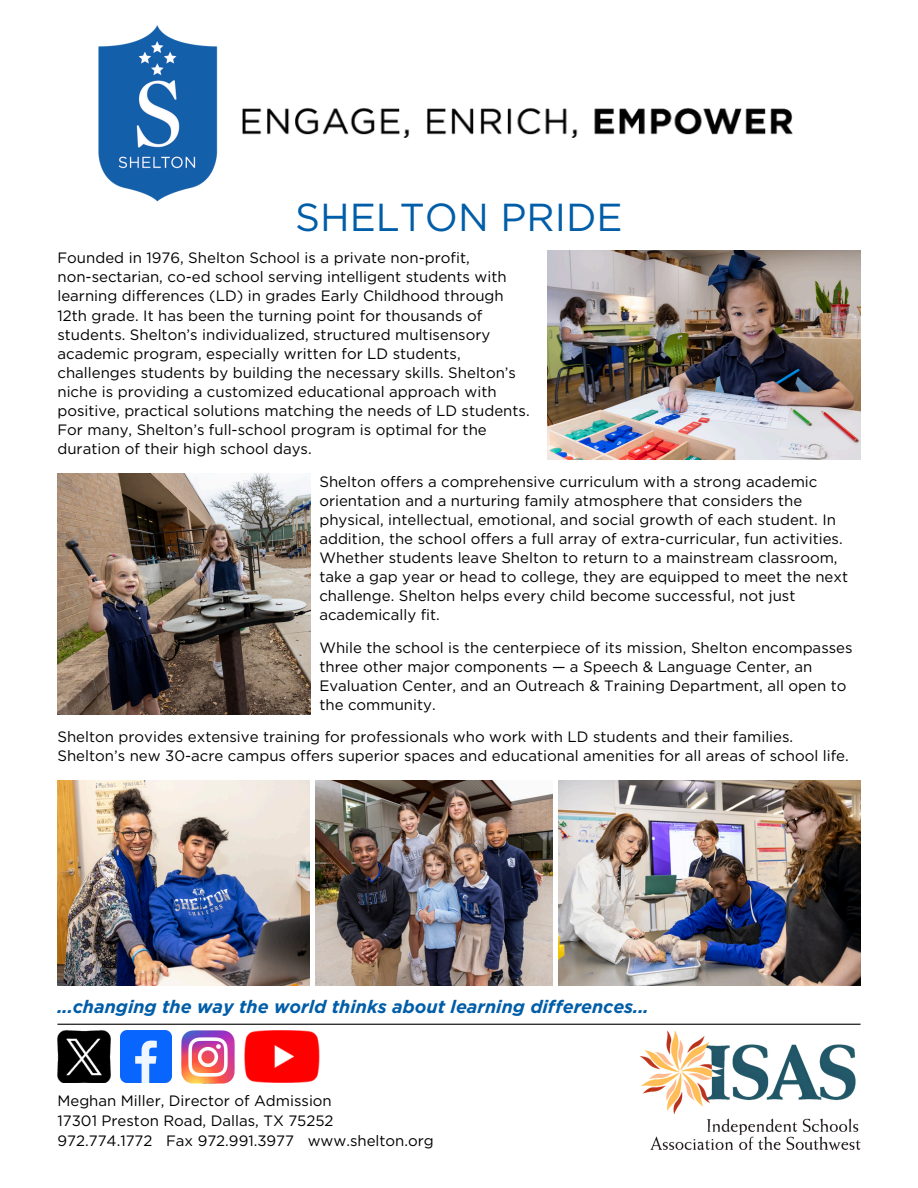
<style>
.page{position:relative;width:918px;height:1188px;background:#fff}
.page>*{position:absolute;margin:0;border:0;box-sizing:border-box;transform-origin:0 0}
.t1{font:39px "Gotham";color:#005da8}
.t2{font:italic 700 18px "Gotham";color:#005da8}
.t3{font:15px/19.2px "Gotham";color:#000}
</style>
<div class="page">
<img style="left:120px;top:1031px;width:52px;height:51px">
<img style="left:182px;top:1031px;width:52px;height:52px">
<img style="left:57px;top:1030px;width:53px;height:53px">
<img style="left:244px;top:1031px;width:76px;height:51px">
<img style="left:641px;top:1031px;width:219px;height:119px">
<img style="left:98px;top:26px;width:120px;height:176px">
<img style="left:243px;top:107px;width:550px;height:31px">
<hr style="left:57px;top:1024px;width:804px;height:1px;background:#000">
<img style="left:559px;top:781px;width:301px;height:204px">
<img style="left:315px;top:781px;width:238px;height:204px">
<img style="left:57px;top:474px;width:254px;height:241px">
<img style="left:548px;top:250px;width:312px;height:210px">
<img style="left:57px;top:781px;width:252px;height:204px">
<p class="t1" style="left:295px;top:194px;width:329px">SHELTON PRIDE</p>
<p class="t3" style="left:57px;top:248px;width:414px">Founded in 1976, Shelton School is a private non-profit,</p>
<p class="t3" style="left:57px;top:267px;width:474px">non-sectarian, co-ed school serving intelligent students with learning differences (LD) in grades Early Childhood through 12th grade. It has been the turning point for thousands of students. Shelton’s individualized, structured multisensory academic program, especially written for LD students, challenges students by building the necessary skills. Shelton’s niche is providing a customized educational approach with positive, practical solutions matching the needs of LD students.<br>For many, Shelton’s full-school program is optimal for the duration of their high school days.</p>
<p class="t3" style="left:319px;top:472px;width:530px">Shelton offers a comprehensive curriculum with a strong academic orientation and a nurturing family atmosphere that considers the physical, intellectual, emotional, and social growth of each student. In addition, the school offers a full array of extra-curricular, fun activities.<br>Whether students leave Shelton to return to a mainstream classroom, take a gap year or head to college, they are equipped to meet the next challenge. Shelton helps every child become successful, not just academically fit.</p>
<p class="t3" style="left:319px;top:638px;width:535px">While the school is the centerpiece of its mission, Shelton encompasses three other major components — a Speech &amp; Language Center, an Evaluation Center, and an Outreach &amp; Training Department, all open to the community.</p>
<p class="t3" style="left:57px;top:727px;width:793px">Shelton provides extensive training for professionals who work with LD students and their families.<br>Shelton’s new 30-acre campus offers superior spaces and educational amenities for all areas of school life.</p>
<p class="t2" style="left:57px;top:996px;width:593px">...changing the way the world thinks about learning differences...</p>
<h2 class="t3" style="left:57px;top:1091px;width:276px">Meghan Miller, Director of Admission</h2>
<p class="t3" style="left:57px;top:1111px;width:278px">17301 Preston Road, Dallas, TX 75252</p>
<p class="t3" style="left:57px;top:1131px;width:378px">972.774.1772 Fax 972.991.3977 www.shelton.org</p>
</div>
